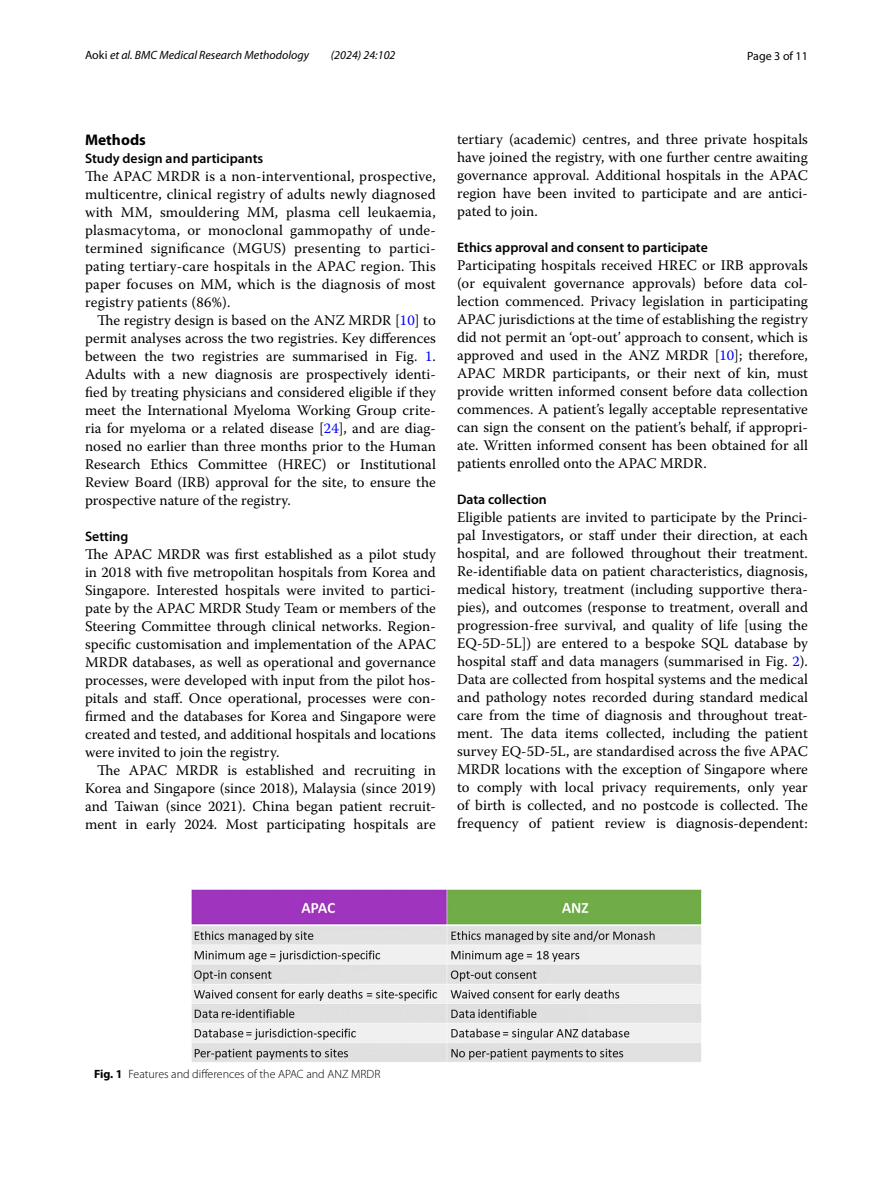
<style>
.page{position:relative;width:893px;height:1187px;background:#fff}
.page>*{position:absolute;margin:0;border:0;box-sizing:border-box;transform-origin:0 0}
.t1{font:700 15.45px "Myriad Pro";color:#000}
.t2{font:14.7px/18px "Warnock Pro";color:#000;text-align:justify}
.t3{font:600 13.8px "Myriad Pro";color:#000}
.t4{font:italic 12px "Myriad Pro";color:#000}
.t5{font:300 12px "Myriad Pro";color:#000}
.t6{font:12px "Myriad Pro";color:#000}
.s1{font-style:normal}
.s2{color:#00f}
.s3{font-weight:700}
</style>
<div class="page">
<img style="left:191px;top:889px;width:511px;height:173px">
<p class="t4" style="left:85px;top:48px;width:225px"><span class="s1">Aoki</span> et al. BMC Medical Research Methodology</p>
<p class="t4" style="left:331px;top:48px;width:66px">(2024) 24:102</p>
<p class="t6" style="left:747px;top:48px;width:62px">Page 3 of 11</p>
<p class="t1" style="left:85px;top:129px;width:62px">Methods</p>
<p class="t3" style="left:85px;top:149px;width:180px">Study design and participants</p>
<p class="t2" style="left:85px;top:166px;width:352px">The APAC MRDR is a non-interventional, prospective, multicentre, clinical registry of adults newly diagnosed with MM, smouldering MM, plasma cell leukaemia, plasmacytoma, or monoclonal gammopathy of unde&shy;termined significance (MGUS) presenting to partici&shy;pating tertiary-care hospitals in the APAC region. This paper focuses on MM, which is the diagnosis of most registry patients (86%).</p>
<p class="t2" style="left:85px;top:310px;width:352px;text-indent:12px">The registry design is based on the ANZ MRDR [<span class="s2">10</span>] to permit analyses across the two registries. Key differences between the two registries are summarised in Fig. <span class="s2">1</span>.<br>Adults with a new diagnosis are prospectively identi&shy;fied by treating physicians and considered eligible if they meet the International Myeloma Working Group crite&shy;ria for myeloma or a related disease [<span class="s2">24</span>], and are diag&shy;nosed no earlier than three months prior to the Human Research Ethics Committee (HREC) or Institutional Review Board (IRB) approval for the site, to ensure the prospective nature of the registry.</p>
<p class="t3" style="left:85px;top:527px;width:45px">Setting</p>
<p class="t2" style="left:85px;top:544px;width:352px">The APAC MRDR was first established as a pilot study in 2018 with five metropolitan hospitals from Korea and Singapore. Interested hospitals were invited to partici&shy;pate by the APAC MRDR Study Team or members of the Steering Committee through clinical networks. Region&shy;specific customisation and implementation of the APAC MRDR databases, as well as operational and governance processes, were developed with input from the pilot hos&shy;pitals and staff. Once operational, processes were con&shy;firmed and the databases for Korea and Singapore were created and tested, and additional hospitals and locations were invited to join the registry.</p>
<p class="t2" style="left:85px;top:760px;width:352px;text-indent:12px">The APAC MRDR is established and recruiting in Korea and Singapore (since 2018), Malaysia (since 2019) and Taiwan (since 2021). China began patient recruit&shy;ment in early 2024. Most participating hospitals are</p>
<p class="t2" style="left:457px;top:130px;width:352px">tertiary (academic) centres, and three private hospitals have joined the registry, with one further centre awaiting governance approval. Additional hospitals in the APAC region have been invited to participate and are antici&shy;pated to join.</p>
<p class="t3" style="left:457px;top:238px;width:252px">Ethics approval and consent to participate</p>
<p class="t2" style="left:457px;top:256px;width:352px">Participating hospitals received HREC or IRB approvals (or equivalent governance approvals) before data col&shy;lection commenced. Privacy legislation in participating APAC jurisdictions at the time of establishing the registry did not permit an ‘opt-out’ approach to consent, which is approved and used in the ANZ MRDR [<span class="s2">10</span>]; therefore, APAC MRDR participants, or their next of kin, must provide written informed consent before data collection commences. A patient’s legally acceptable representative can sign the consent on the patient’s behalf, if appropri&shy;ate. Written informed consent has been obtained for all patients enrolled onto the APAC MRDR.</p>
<p class="t3" style="left:457px;top:490px;width:91px">Data collection</p>
<p class="t2" style="left:457px;top:508px;width:352px">Eligible patients are invited to participate by the Princi&shy;pal Investigators, or staff under their direction, at each hospital, and are followed throughout their treatment.<br>Re-identifiable data on patient characteristics, diagnosis, medical history, treatment (including supportive thera&shy;pies), and outcomes (response to treatment, overall and progression-free survival, and quality of life [using the EQ-5D-5L]) are entered to a bespoke SQL database by hospital staff and data managers (summarised in Fig. <span class="s2">2</span>).<br>Data are collected from hospital systems and the medical and pathology notes recorded during standard medical care from the time of diagnosis and throughout treat&shy;ment. The data items collected, including the patient survey EQ-5D-5L, are standardised across the five APAC MRDR locations with the exception of Singapore where to comply with local privacy requirements, only year of birth is collected, and no postcode is collected. The frequency of patient review is diagnosis-dependent:</p>
<p class="t5" style="left:94px;top:1066px;width:288px"><span class="s3">Fig. 1</span> Features and differences of the APAC and ANZ MRDR</p>
</div>
